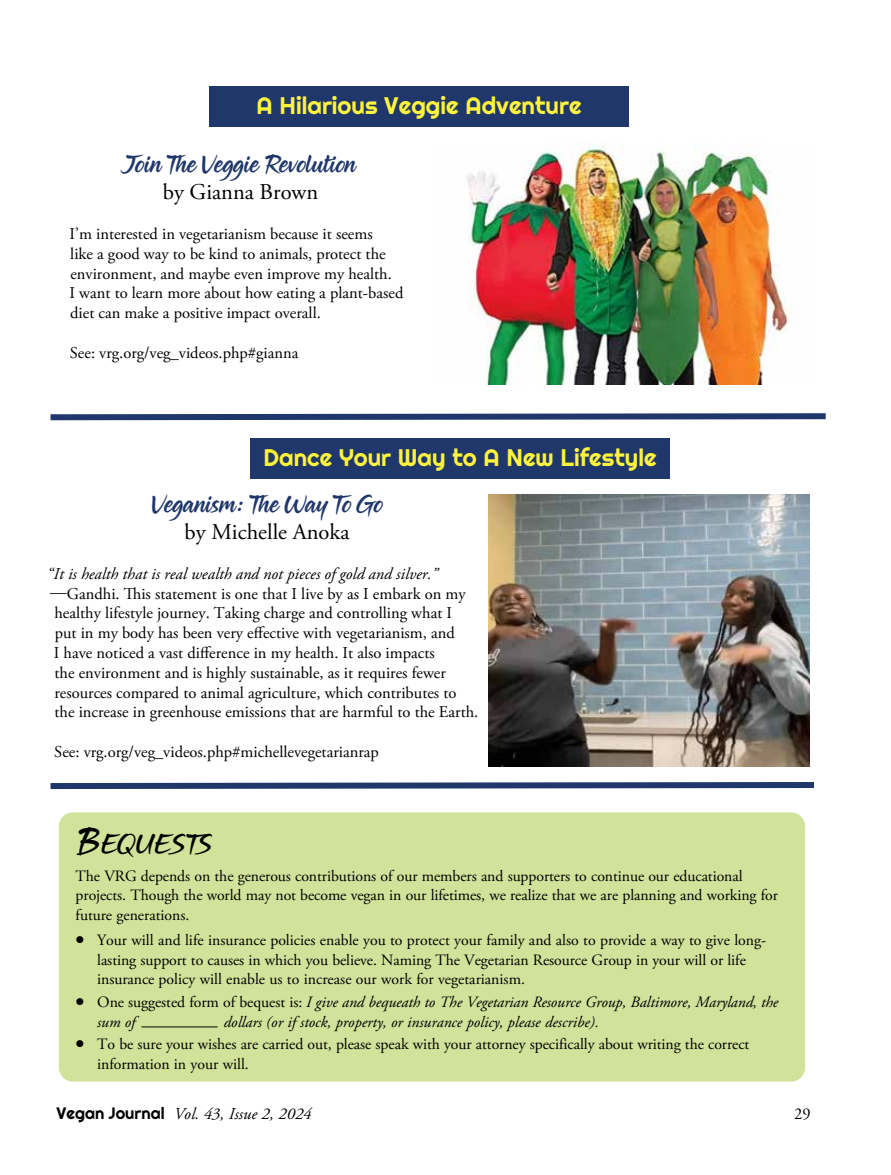
<style>
.page{position:relative;width:891px;height:1175px;background:#fff}
.page>*{position:absolute;margin:0;border:0;box-sizing:border-box;transform-origin:0 0}
.t1{font:27px "Midnight Drive Two";color:#000}
.t2{font:25.5px "Midnight Drive Two";color:#1f376a}
.t3{font:24px "Righteous";color:#fff33e}
.t4{font:22.5px "Adobe Garamond Pro";color:#000}
.t5{font:16.5px/19.8px "Adobe Garamond Pro";color:#000}
.t6{font:italic 16.5px "Adobe Garamond Pro";color:#000}
.t7{font:15.75px/19.5px "Adobe Garamond Pro";letter-spacing:-.005em;color:#000}
.t8{font:italic 15.75px/19.5px "Adobe Garamond Pro";letter-spacing:-.005em;color:#000}
.s1{font-size:36px}
.s2{font-style:normal}
.s3{font-family:"Righteous";font-style:normal}
</style>
<div class="page">
<div style="left:209px;top:86px;width:419px;height:41px;background:#1f376a"></div>
<svg style="left:50px;top:413px;width:776px;height:8px;background:#56688f"></svg>
<svg style="left:50px;top:782px;width:764px;height:7px;background:#3e537f"></svg>
<img style="left:467px;top:143px;width:322px;height:242px">
<div style="left:250px;top:438px;width:419px;height:41px;background:#1f376a"></div>
<img style="left:489px;top:495px;width:321px;height:272px">
<div style="left:59px;top:812px;width:746px;height:269px;background:#d1e39b;border-radius:14px"></div>
<hr style="left:141px;top:1026px;width:77px;height:1px;background:#000">
<h3 class="t3" style="left:257px;top:90px;width:327px">A Hilarious Veggie Adventure</h3>
<h2 class="t2" style="left:122px;top:150px;width:236px">Join The Veggie Revolution</h2>
<h3 class="t4" style="left:163px;top:179px;width:157px">by Gianna Brown</h3>
<p class="t5" style="left:70px;top:224px;width:335px">I’m interested in vegetarianism because it seems<br>like a good way to be kind to animals, protect the environment, and maybe even improve my health.<br>I want to learn more about how eating a plant-based diet can make a positive impact overall.</p>
<p class="t5" style="left:70px;top:343px;width:230px">See: vrg.org/veg_videos.php#gianna</p>
<h3 class="t3" style="left:263px;top:442px;width:395px">Dance Your Way to A New Lifestyle</h3>
<h2 class="t2" style="left:151px;top:489px;width:234px">Veganism: The Way To Go</h2>
<h3 class="t4" style="left:185px;top:518px;width:167px">by Michelle Anoka</h3>
<p class="t6" style="left:47px;top:563px;width:392px">“It is health that is real wealth and not pieces of gold and silver.”</p>
<p class="t5" style="left:50px;top:584px;width:430px">—Gandhi. This statement is one that I live by as I embark on my healthy lifestyle journey. Taking charge and controlling what I<br>put in my body has been very effective with vegetarianism, and<br>I have noticed a vast difference in my health. It also impacts<br>the environment and is highly sustainable, as it requires fewer resources compared to animal agriculture, which contributes to<br>the increase in greenhouse emissions that are harmful to the Earth.</p>
<p class="t5" style="left:54px;top:742px;width:326px">See: vrg.org/veg_videos.php#michellevegetarianrap</p>
<h1 class="t1" style="left:76px;top:828px;width:138px"><span class="s1">B</span>EQUESTS</h1>
<p class="t7" style="left:76px;top:866px;width:704px">The VRG depends on the generous contributions of our members and supporters to continue our educational projects. Though the world may not become vegan in our lifetimes, we realize that we are planning and working for future generations.</p>
<p class="t7" style="left:97px;top:931px;width:671px;text-indent:-22px">● Your will and life insurance policies enable you to protect your family and also to provide a way to give long&shy;lasting support to causes in which you believe. Naming The Vegetarian Resource Group in your will or life insurance policy will enable us to increase our work for vegetarianism.</p>
<p class="t8" style="left:97px;top:992px;width:683px;text-indent:-22px">● <span class="s2">One suggested form of bequest is:</span> I give and bequeath to The Vegetarian Resource Group, Baltimore, Maryland, the sum of</p>
<p class="t8" style="left:224px;top:1012px;width:377px">dollars (or if stock, property, or insurance policy, please describe).</p>
<p class="t7" style="left:97px;top:1035px;width:654px;text-indent:-22px">● To be sure your wishes are carried out, please speak with your attorney specifically about writing the correct information in your will.</p>
<p class="t6" style="left:57px;top:1104px;width:256px"><span class="s3">Vegan Journal</span> Vol. 43, Issue 2, 2024</p>
<p class="t5" style="left:794px;top:1104px;width:18px">29</p>
</div>
